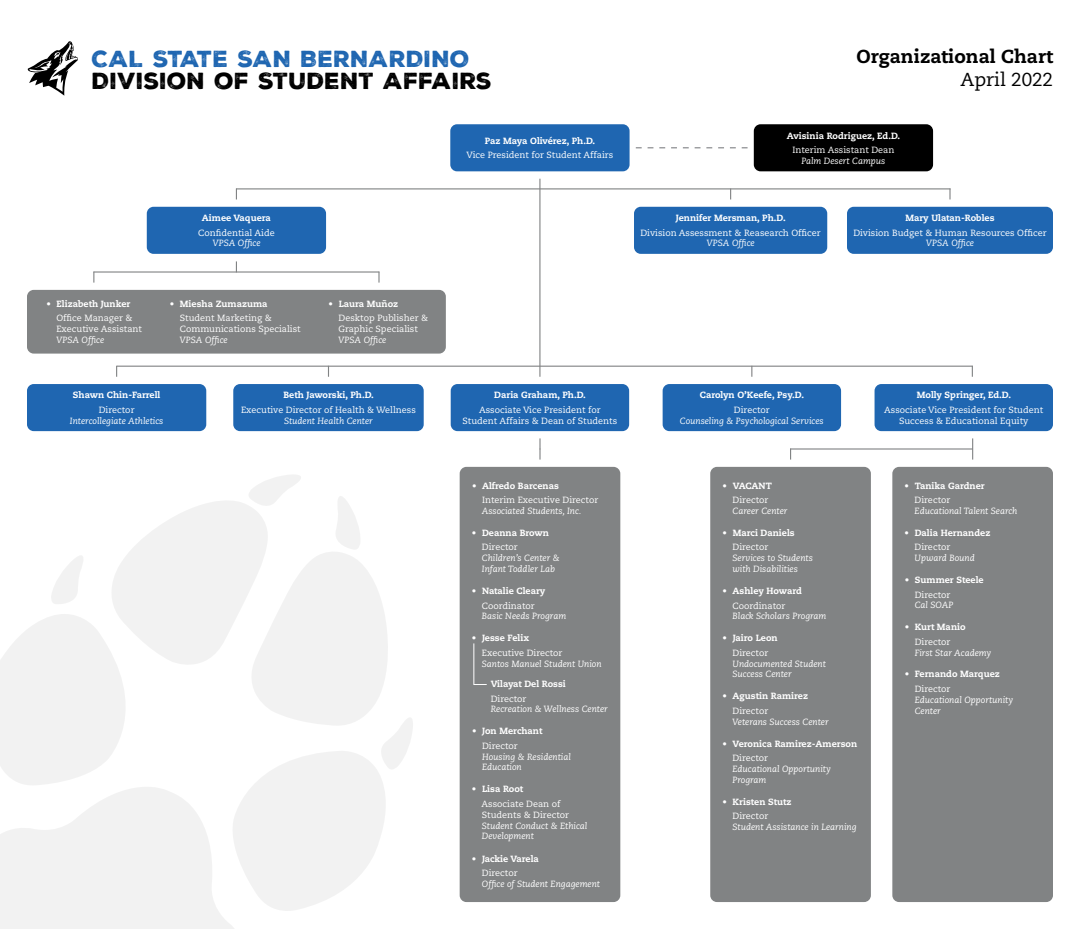
<style>
.page{position:relative;width:1080px;height:929px;background:#fff}
.page>*{position:absolute;margin:0;border:0;box-sizing:border-box;transform-origin:0 0}
.t1{font:22.5px "Nexa Rust Sans Black 01";color:#000}
.t2{font:22.5px "Nexa Rust Sans Black 01";color:#1f66b1}
.t3{font:800 18.75px "Caecilia LT Pro 85";color:#000}
.t4{font:18.75px "Caecilia LT Pro 55 Roman";color:#000}
.t5{font:9px/10.8px "Caecilia LT Pro 55 Roman";color:#fff}
.t6{font:italic 9px/10.8px "Caecilia LT Pro 56";color:#fff}
.t7{font:800 9px "Caecilia LT Pro 85";color:#fff}
</style>
<div class="page">
<div style="left:0;top:916px;width:233px;height:12px;background:#f2f2f2"></div>
<svg style="left:0;top:475px;width:413px;height:441px"></svg>
<svg style="left:27px;top:41px;width:51px;height:55px"></svg>
<div style="left:892px;top:466px;width:161px;height:435px;background:#818384;border-radius:7px"></div>
<div style="left:710px;top:466px;width:161px;height:435px;background:#818384;border-radius:7px"></div>
<div style="left:27px;top:290px;width:419px;height:63px;background:#818384;border-radius:7px"></div>
<div style="left:450px;top:124px;width:180px;height:47px;background:#1f66b1;border-radius:7px"></div>
<div style="left:147px;top:207px;width:179px;height:47px;background:#1f66b1;border-radius:7px"></div>
<div style="left:634px;top:207px;width:193px;height:47px;background:#1f66b1;border-radius:7px"></div>
<div style="left:847px;top:207px;width:206px;height:47px;background:#1f66b1;border-radius:7px"></div>
<div style="left:27px;top:384px;width:179px;height:47px;background:#1f66b1;border-radius:7px"></div>
<div style="left:233px;top:384px;width:191px;height:47px;background:#1f66b1;border-radius:7px"></div>
<div style="left:451px;top:384px;width:178px;height:47px;background:#1f66b1;border-radius:7px"></div>
<div style="left:663px;top:384px;width:178px;height:47px;background:#1f66b1;border-radius:7px"></div>
<div style="left:875px;top:384px;width:178px;height:47px;background:#1f66b1;border-radius:7px"></div>
<hr style="left:539px;top:179px;width:1px;height:197px;background:#818384">
<hr style="left:236px;top:188px;width:715px;height:1px;background:#818384">
<svg style="left:378px;top:271px;width:2px;height:11px"></svg>
<svg style="left:972px;top:438px;width:1px;height:21px"></svg>
<svg style="left:949px;top:188px;width:2px;height:11px"></svg>
<hr style="left:93px;top:271px;width:286px;height:1px;background:#818384">
<hr style="left:117px;top:365px;width:856px;height:1px;background:#818384">
<hr style="left:790px;top:448px;width:183px;height:1px;background:#818384">
<div style="left:460px;top:466px;width:160px;height:435px;background:#818384;border-radius:7px"></div>
<svg style="left:539px;top:438px;width:2px;height:21px"></svg>
<svg style="left:473px;top:643px;width:14px;height:42px"></svg>
<div style="left:754px;top:124px;width:179px;height:47px;background:#000;border-radius:7px"></div>
<svg style="left:636px;top:147px;width:112px;height:1px"></svg>
<h1 class="t2" style="left:92px;top:43px;width:379px">CAL STATE SAN BERNARDINO</h1>
<h1 class="t1" style="left:92px;top:66px;width:401px">DIVISION OF STUDENT AFFAIRS</h1>
<p class="t7" style="left:46px;top:297px;width:86px">• Elizabeth Junker</p>
<p class="t5" style="left:56px;top:312px;width:87px">Office Manager &amp;<br>Executive Assistant</p>
<p class="t6" style="left:56px;top:334px;width:50px">VPSA Office</p>
<p class="t7" style="left:202px;top:211px;width:70px">Aimee Vaquera</p>
<p class="t5" style="left:198px;top:227px;width:78px">Confidential Aide</p>
<p class="t6" style="left:212px;top:238px;width:50px">VPSA Office</p>
<p class="t7" style="left:170px;top:297px;width:99px">• Miesha Zumazuma</p>
<p class="t5" style="left:180px;top:312px;width:122px">Student Marketing &amp;<br>Communications Specialist</p>
<p class="t6" style="left:180px;top:334px;width:50px">VPSA Office</p>
<p class="t7" style="left:329px;top:297px;width:71px">• Laura Muñoz</p>
<p class="t5" style="left:339px;top:312px;width:91px">Desktop Publisher &amp;<br>Graphic Specialist</p>
<p class="t6" style="left:338px;top:334px;width:50px">VPSA Office</p>
<p class="t7" style="left:73px;top:389px;width:89px">Shawn Chin-Farrell</p>
<p class="t5" style="left:99px;top:404px;width:37px">Director</p>
<p class="t6" style="left:70px;top:415px;width:95px">Intercollegiate Athletics</p>
<p class="t7" style="left:283px;top:389px;width:92px">Beth Jaworski, Ph.D.</p>
<p class="t5" style="left:241px;top:404px;width:176px">Executive Director of Health &amp; Wellness</p>
<p class="t6" style="left:284px;top:415px;width:90px">Student Health Center</p>
<p class="t7" style="left:485px;top:134px;width:112px">Paz Maya Olivérez, Ph.D.</p>
<p class="t5" style="left:467px;top:149px;width:148px">Vice President for Student Affairs</p>
<p class="t7" style="left:494px;top:389px;width:93px">Daria Graham, Ph.D.</p>
<p class="t5" style="left:463px;top:404px;width:156px;text-align:center">Associate Vice President for<br>Student Affairs &amp; Dean of Students</p>
<p class="t7" style="left:472px;top:479px;width:88px">• Alfredo Barcenas</p>
<p class="t5" style="left:482px;top:494px;width:118px">Interim Executive Director</p>
<p class="t6" style="left:482px;top:505px;width:101px">Associated Students, Inc.</p>
<p class="t7" style="left:472px;top:526px;width:79px">• Deanna Brown</p>
<p class="t5" style="left:482px;top:541px;width:37px">Director</p>
<p class="t6" style="left:482px;top:552px;width:79px">Children’s Center &amp;<br>Infant Toddler Lab</p>
<p class="t7" style="left:472px;top:584px;width:75px">• Natalie Cleary</p>
<p class="t5" style="left:482px;top:599px;width:54px">Coordinator</p>
<p class="t6" style="left:482px;top:610px;width:86px">Basic Needs Program</p>
<p class="t7" style="left:472px;top:631px;width:59px">• Jesse Felix</p>
<p class="t5" style="left:482px;top:646px;width:82px">Executive Director</p>
<p class="t6" style="left:482px;top:657px;width:121px">Santos Manuel Student Union</p>
<p class="t7" style="left:491px;top:677px;width:77px">Vilayat Del Rossi</p>
<p class="t5" style="left:491px;top:692px;width:37px">Director</p>
<p class="t6" style="left:491px;top:703px;width:119px">Recreation &amp; Wellness Center</p>
<p class="t7" style="left:472px;top:724px;width:72px">• Jon Merchant</p>
<p class="t5" style="left:482px;top:739px;width:37px">Director</p>
<p class="t6" style="left:482px;top:750px;width:90px">Housing &amp; Residential<br>Education</p>
<p class="t7" style="left:472px;top:782px;width:53px">• Lisa Root</p>
<p class="t5" style="left:482px;top:798px;width:89px">Associate Dean of<br>Students &amp; Director</p>
<p class="t6" style="left:482px;top:819px;width:107px">Student Conduct &amp; Ethical<br>Development</p>
<p class="t7" style="left:472px;top:852px;width:68px">• Jackie Varela</p>
<p class="t5" style="left:482px;top:867px;width:37px">Director</p>
<p class="t6" style="left:482px;top:878px;width:120px">Office of Student Engagement</p>
<h2 class="t3" style="left:856px;top:44px;width:198px">Organizational Chart</h2>
<h2 class="t4" style="left:961px;top:67px;width:94px">April 2022</h2>
<p class="t7" style="left:787px;top:129px;width:115px">Avisinia Rodriguez, Ed.D.</p>
<p class="t5" style="left:792px;top:144px;width:104px">Interim Assistant Dean</p>
<p class="t6" style="left:802px;top:155px;width:85px">Palm Desert Campus</p>
<p class="t7" style="left:676px;top:211px;width:111px">Jennifer Mersman, Ph.D.</p>
<p class="t5" style="left:640px;top:227px;width:182px">Division Assessment &amp; Reasearch Officer</p>
<p class="t6" style="left:707px;top:238px;width:50px">VPSA Office</p>
<p class="t7" style="left:905px;top:211px;width:91px">Mary Ulatan-Robles</p>
<p class="t5" style="left:853px;top:227px;width:195px">Division Budget &amp; Human Resources Officer</p>
<p class="t6" style="left:926px;top:238px;width:50px">VPSA Office</p>
<p class="t7" style="left:700px;top:389px;width:106px">Carolyn O’Keefe, Psy.D.</p>
<p class="t5" style="left:734px;top:404px;width:37px">Director</p>
<p class="t6" style="left:680px;top:415px;width:145px">Counseling &amp; Psychological Services</p>
<p class="t7" style="left:723px;top:479px;width:51px">• VACANT</p>
<p class="t5" style="left:733px;top:494px;width:37px">Director</p>
<p class="t6" style="left:733px;top:505px;width:56px">Career Center</p>
<p class="t7" style="left:723px;top:526px;width:74px">• Marci Daniels</p>
<p class="t5" style="left:733px;top:541px;width:37px">Director</p>
<p class="t6" style="left:732px;top:552px;width:82px">Services to Students with Disabilities</p>
<p class="t7" style="left:723px;top:584px;width:81px">• Ashley Howard</p>
<p class="t5" style="left:733px;top:599px;width:54px">Coordinator</p>
<p class="t6" style="left:733px;top:610px;width:95px">Black Scholars Program</p>
<p class="t7" style="left:723px;top:631px;width:57px">• Jairo Leon</p>
<p class="t5" style="left:733px;top:646px;width:37px">Director</p>
<p class="t6" style="left:733px;top:657px;width:95px">Undocumented Student<br>Success Center</p>
<p class="t7" style="left:723px;top:689px;width:87px">• Agustin Ramirez</p>
<p class="t5" style="left:733px;top:705px;width:37px">Director</p>
<p class="t6" style="left:732px;top:715px;width:98px">Veterans Success Center</p>
<p class="t7" style="left:917px;top:389px;width:96px">Molly Springer, Ed.D.</p>
<p class="t5" style="left:884px;top:404px;width:160px;text-align:center">Associate Vice President for Student<br>Success &amp; Educational Equity</p>
<p class="t7" style="left:905px;top:479px;width:82px">• Tanika Gardner</p>
<p class="t5" style="left:915px;top:494px;width:37px">Director</p>
<p class="t6" style="left:915px;top:505px;width:104px">Educational Talent Search</p>
<p class="t7" style="left:905px;top:526px;width:87px">• Dalia Hernandez</p>
<p class="t5" style="left:915px;top:541px;width:37px">Director</p>
<p class="t6" style="left:915px;top:552px;width:62px">Upward Bound</p>
<p class="t7" style="left:905px;top:573px;width:81px">• Summer Steele</p>
<p class="t5" style="left:915px;top:588px;width:37px">Director</p>
<p class="t6" style="left:915px;top:599px;width:40px">Cal SOAP</p>
<p class="t7" style="left:905px;top:620px;width:62px">• Kurt Manio</p>
<p class="t5" style="left:915px;top:636px;width:37px">Director</p>
<p class="t6" style="left:915px;top:646px;width:78px">First Star Academy</p>
<p class="t7" style="left:905px;top:667px;width:97px">• Fernando Marquez</p>
<p class="t5" style="left:915px;top:683px;width:37px">Director</p>
<p class="t6" style="left:915px;top:694px;width:100px">Educational Opportunity<br>Center</p>
<p class="t7" style="left:722px;top:736px;width:136px">• Veronica Ramirez-Amerson</p>
<p class="t5" style="left:732px;top:752px;width:37px">Director</p>
<p class="t6" style="left:732px;top:763px;width:100px">Educational Opportunity<br>Program</p>
<p class="t7" style="left:723px;top:795px;width:71px">• Kristen Stutz</p>
<p class="t5" style="left:733px;top:810px;width:37px">Director</p>
<p class="t6" style="left:733px;top:821px;width:126px">Student Assistance in Learning</p>
</div>
